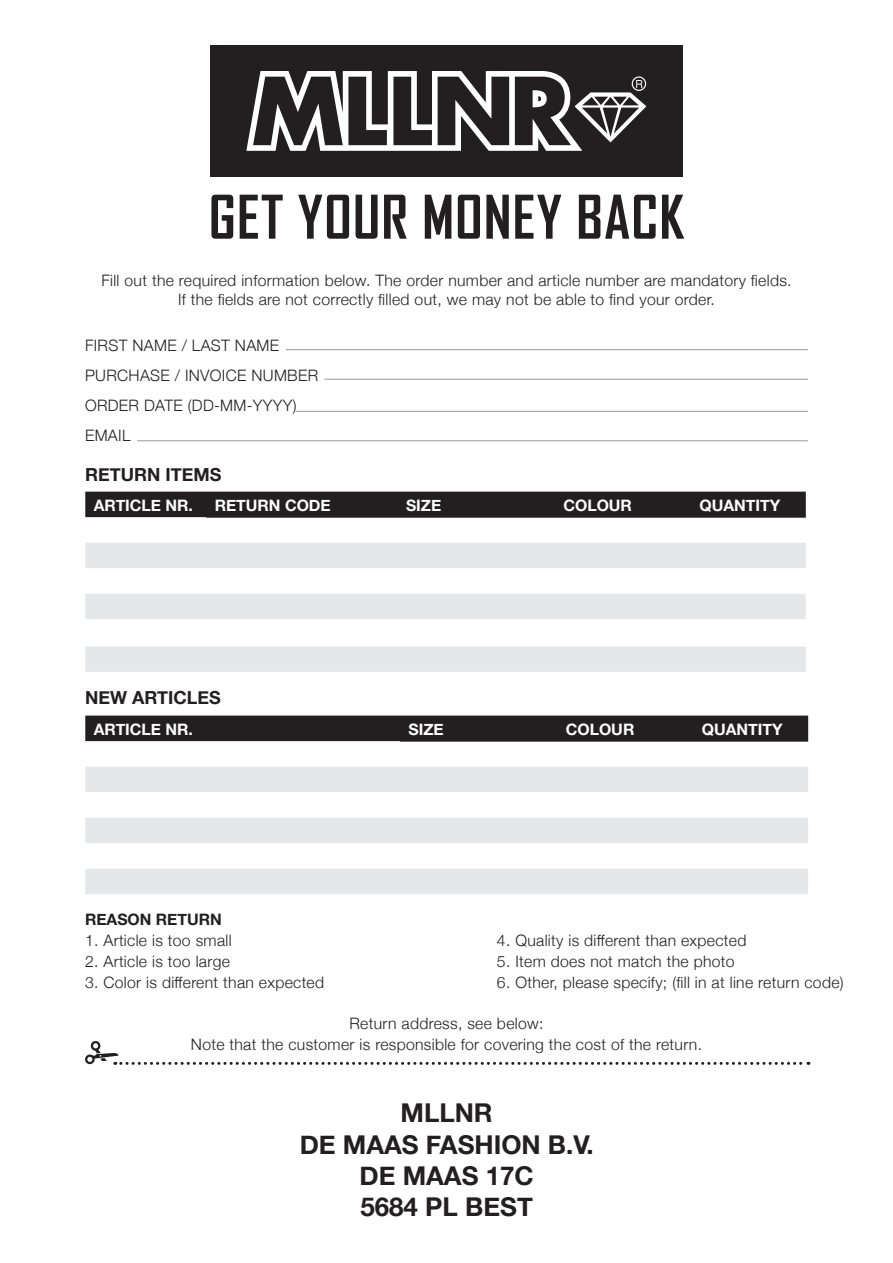
<style>
.page{position:relative;width:893px;height:1263px;background:#fff}
.page>*{position:absolute;margin:0;border:0;box-sizing:border-box;transform-origin:0 0}
.t1{font:700 57.6px "Agency FB";letter-spacing:.02em;color:#231f20}
.t2{font:700 25.95px/31px "Helvetica Neue";color:#231f20;text-align:center}
.t3{font:700 18px "Helvetica Neue";color:#231f20}
.t4{font:300 15.75px/30px "Helvetica Neue";letter-spacing:.02em;color:#231f20;text-align:center}
.t5{font:700 15.75px "Helvetica Neue";color:#fff}
.t6{font:700 15.75px "Helvetica Neue";color:#231f20}
</style>
<div class="page">
<div style="left:85px;top:492px;width:721px;height:25px;background:#231f20"></div>
<svg style="left:85px;top:543px;width:721px;height:129px;fill:#e6e7e9"></svg>
<hr style="left:206px;top:517px;width:192px;height:1px;background:#231f20">
<hr style="left:398px;top:517px;width:157px;height:1px;background:#231f20">
<hr style="left:555px;top:517px;width:136px;height:1px;background:#231f20">
<hr style="left:691px;top:517px;width:115px;height:1px;background:#231f20">
<hr style="left:286px;top:349px;width:522px;height:1px;background:#939598">
<hr style="left:296px;top:411px;width:512px;height:1px;background:#939598">
<hr style="left:324px;top:379px;width:484px;height:1px;background:#939598">
<hr style="left:137px;top:440px;width:671px;height:1px;background:#939598">
<div style="left:85px;top:716px;width:723px;height:25px;background:#231f20"></div>
<svg style="left:85px;top:767px;width:723px;height:127px;fill:#e6e7e9"></svg>
<hr style="left:400px;top:741px;width:157px;height:1px;background:#231f20">
<hr style="left:557px;top:741px;width:136px;height:1px;background:#231f20">
<hr style="left:693px;top:741px;width:115px;height:1px;background:#231f20">
<svg style="left:85px;top:1041px;width:724px;height:24px"></svg>
<div style="left:210px;top:45px;width:473px;height:132px;background:#231f20"></div>
<svg style="left:246px;top:71px;width:400px;height:80px"></svg>
<h1 class="t1" style="left:209px;top:185px;width:477px">GET YOUR MONEY BACK</h1>
<p class="t4" style="left:101px;top:270px;width:692px;line-height:18.9px">Fill out the required information below. The order number and article number are mandatory fields.<br>If the fields are not correctly filled out, we may not be able to find your order.</p>
<p class="t4" style="left:85px;top:329px;width:235px;text-align:left">FIRST NAME / LAST NAME<br>PURCHASE / INVOICE NUMBER<br>ORDER DATE (DD-MM-YYYY)<br>EMAIL</p>
<p class="t3" style="left:85px;top:460px;width:138px">RETURN ITEMS</p>
<p class="t5" style="left:94px;top:493px;width:101px">ARTICLE NR.</p>
<p class="t5" style="left:215px;top:493px;width:118px">RETURN CODE</p>
<p class="t5" style="left:406px;top:493px;width:37px">SIZE</p>
<p class="t5" style="left:563px;top:493px;width:70px">COLOUR</p>
<p class="t5" style="left:699px;top:493px;width:82px">QUANTITY</p>
<p class="t3" style="left:85px;top:684px;width:137px">NEW ARTICLES</p>
<p class="t5" style="left:94px;top:716px;width:101px">ARTICLE NR.</p>
<p class="t5" style="left:408px;top:716px;width:37px">SIZE</p>
<p class="t5" style="left:566px;top:716px;width:70px">COLOUR</p>
<p class="t5" style="left:702px;top:716px;width:82px">QUANTITY</p>
<p class="t6" style="left:85px;top:907px;width:138px">REASON RETURN</p>
<p class="t4" style="left:85px;top:924px;width:148px">1. Article is too small</p>
<p class="t4" style="left:85px;top:945px;width:146px">2. Article is too large</p>
<p class="t4" style="left:85px;top:966px;width:241px">3. Color is different than expected</p>
<p class="t4" style="left:497px;top:924px;width:251px">4. Quality is different than expected</p>
<p class="t4" style="left:497px;top:945px;width:239px">5. Item does not match the photo</p>
<p class="t4" style="left:497px;top:966px;width:348px">6. Other, please specify; (fill in at line return code)</p>
<p class="t4" style="left:191px;top:1011px;width:513px;line-height:21px">Return address, see below:<br>Note that the customer is responsible for covering the cost of the return.</p>
<h2 class="t2" style="left:300px;top:1098px;width:295px">MLLNR<br>DE MAAS FASHION B.V.<br>DE MAAS 17C<br>5684 PL BEST</h2>
</div>
